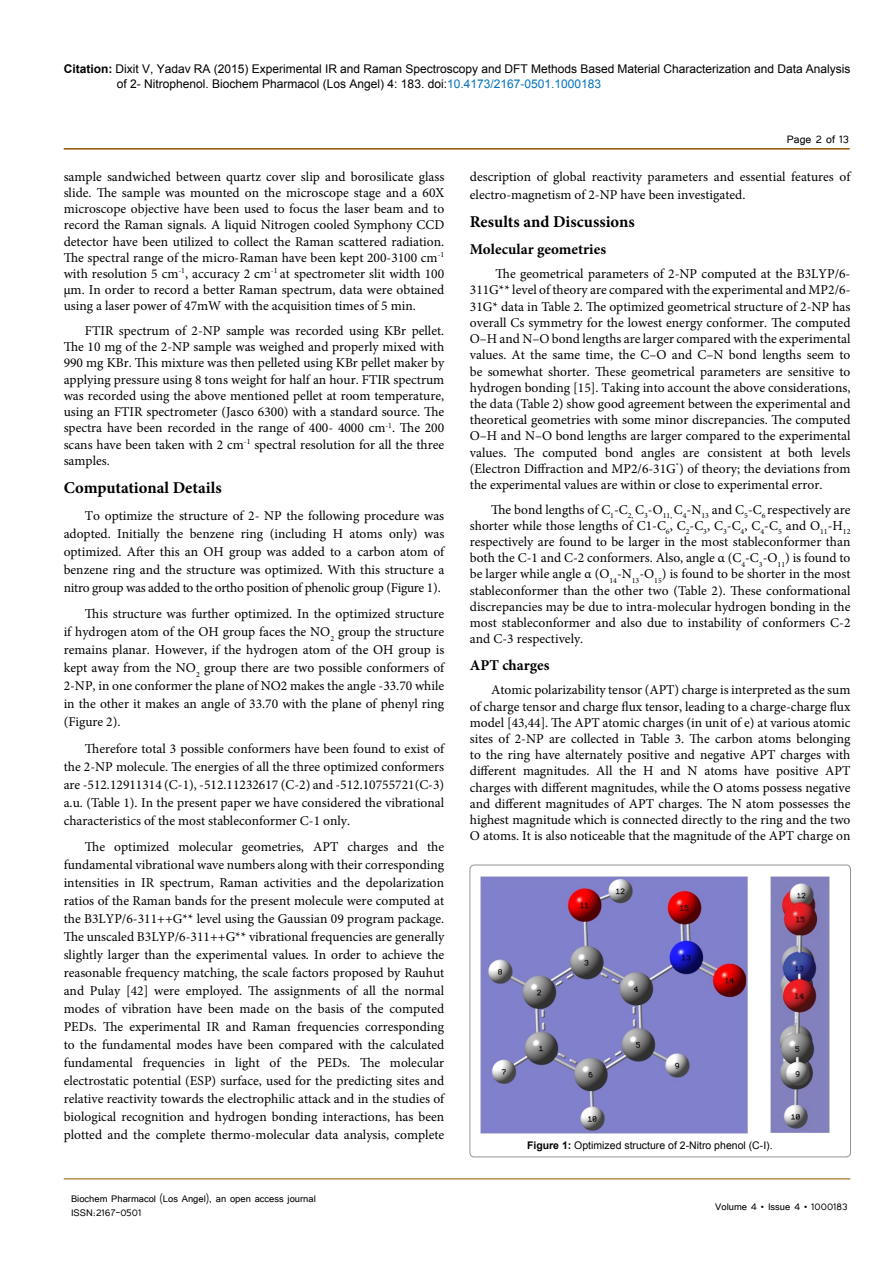
<style>
.page{position:relative;width:893px;height:1263px;background:#fff}
.page>*{position:absolute;margin:0;border:0;box-sizing:border-box;transform-origin:0 0}
.t1{font:700 16.5px "Minion Pro";color:#000}
.t2{font:700 15px "Minion Pro";color:#000}
.t3{font:13.5px/16.2px "Minion Pro";color:#000;text-align:justify}
.t4{font:13.5px "Tunga";color:#000}
.t5{font:12px/15px "Arial";color:#000}
.t6{font:12px/14.4px "Tunga";color:#000}
.t7{font:10.5px "Arial";color:#000}
.s1{font-weight:700}
.s2{color:#0072bc}
</style>
<div class="page">
<hr style="left:64px;top:148px;width:786px;height:2px;background:#905501">
<hr style="left:64px;top:1179px;width:786px;height:1px;background:#905501">
<img style="left:480px;top:876px;width:350px;height:257px">
<img style="left:769px;top:876px;width:60px;height:257px">
<div style="left:470px;top:865px;width:380px;height:292px;border:1px solid #939598;border-radius:4px"></div>
<p class="t5" style="left:117px;top:61px;width:735px;text-indent:-53px"><span class="s1">Citation:</span> Dixit V, Yadav RA (2015) Experimental IR and Raman Spectroscopy and DFT Methods Based Material Characterization and Data Analysis of 2- Nitrophenol. Biochem Pharmacol (Los Angel) 4: 183. doi:<span class="s2">10.4173/2167-0501.1000183</span></p>
<p class="t3" style="left:64px;top:168px;width:382px">sample sandwiched between quartz cover slip and borosilicate glass slide. The sample was mounted on the microscope stage and a 60X microscope objective have been used to focus the laser beam and to record the Raman signals. A liquid Nitrogen cooled Symphony CCD detector have been utilized to collect the Raman scattered radiation.<br>The spectral range of the micro-Raman have been kept 200-3100 cm<sup>-1 </sup>with resolution 5 cm<sup>-1</sup>, accuracy 2 cm<sup>-1</sup> at spectrometer slit width 100 µm. In order to record a better Raman spectrum, data were obtained using a laser power of 47mW with the acquisition times of 5 min.</p>
<p class="t3" style="left:64px;top:323px;width:382px;text-indent:21px">FTIR spectrum of 2-NP sample was recorded using KBr pellet.<br>The 10 mg of the 2-NP sample was weighed and properly mixed with 990 mg KBr. This mixture was then pelleted using KBr pellet maker by applying pressure using 8 tons weight for half an hour. FTIR spectrum was recorded using the above mentioned pellet at room temperature, using an FTIR spectrometer (Jasco 6300) with a standard source. The spectra have been recorded in the range of 400- 4000 cm<sup>-1</sup>. The 200 scans have been taken with 2 cm<sup>-1</sup> spectral resolution for all the three samples.</p>
<p class="t1" style="left:64px;top:476px;width:160px">Computational Details</p>
<p class="t3" style="left:64px;top:506px;width:382px;line-height:18px;text-indent:21px">To optimize the structure of 2- NP the following procedure was adopted. Initially the benzene ring (including H atoms only) was optimized. After this an OH group was added to a carbon atom of benzene ring and the structure was optimized. With this structure a nitro group was added to the ortho position of phenolic group (Figure 1).</p>
<p class="t3" style="left:64px;top:605px;width:382px;line-height:18px;text-indent:21px">This structure was further optimized. In the optimized structure if hydrogen atom of the OH group faces the NO<sub>2</sub> group the structure remains planar. However, if the hydrogen atom of the OH group is kept away from the NO<sub>2</sub> group there are two possible conformers of 2-NP, in one conformer the plane of NO2 makes the angle -33.70 while in the other it makes an angle of 33.70 with the plane of phenyl ring (Figure 2).</p>
<p class="t3" style="left:64px;top:739px;width:382px;line-height:18px;text-indent:21px">Therefore total 3 possible conformers have been found to exist of the 2-NP molecule. The energies of all the three optimized conformers are -512.12911314 (C-1), -512.11232617 (C-2) and -512.10755721(C-3) a.u. (Table 1). In the present paper we have considered the vibrational characteristics of the most stableconformer C-1 only.</p>
<p class="t3" style="left:64px;top:838px;width:382px;line-height:18px;text-indent:21px">The optimized molecular geometries, APT charges and the fundamental vibrational wave numbers along with their corresponding intensities in IR spectrum, Raman activities and the depolarization ratios of the Raman bands for the present molecule were computed at the B3LYP/6-311++G** level using the Gaussian 09 program package.<br>The unscaled B3LYP/6-311++G** vibrational frequencies are generally slightly larger than the experimental values. In order to achieve the reasonable frequency matching, the scale factors proposed by Rauhut and Pulay [42] were employed. The assignments of all the normal modes of vibration have been made on the basis of the computed PEDs. The experimental IR and Raman frequencies corresponding to the fundamental modes have been compared with the calculated fundamental frequencies in light of the PEDs. The molecular electrostatic potential (ESP) surface, used for the predicting sites and relative reactivity towards the electrophilic attack and in the studies of biological recognition and hydrogen bonding interactions, has been plotted and the complete thermo-molecular data analysis, complete</p>
<p class="t6" style="left:71px;top:1190px;width:246px">Biochem Pharmacol (Los Angel), an open access journal<br>ISSN:2167-0501</p>
<p class="t4" style="left:787px;top:131px;width:64px">Page 2 of 13</p>
<p class="t3" style="left:470px;top:167px;width:382px;line-height:18px">description of global reactivity parameters and essential features of electro-magnetism of 2-NP have been investigated.</p>
<p class="t1" style="left:470px;top:210px;width:166px">Results and Discussions</p>
<p class="t2" style="left:470px;top:238px;width:138px">Molecular geometries</p>
<p class="t3" style="left:470px;top:266px;width:382px;text-indent:26px">The geometrical parameters of 2-NP computed at the B3LYP/6- 311G** level of theory are compared with the experimental and MP2/6- 31G* data in Table 2. The optimized geometrical structure of 2-NP has overall Cs symmetry for the lowest energy conformer. The computed O–H and N–O bond lengths are larger compared with the experimental values. At the same time, the C–O and C–N bond lengths seem to be somewhat shorter. These geometrical parameters are sensitive to hydrogen bonding [15]. Taking into account the above considerations, the data (Table 2) show good agreement between the experimental and theoretical geometries with some minor discrepancies. The computed O–H and N–O bond lengths are larger compared to the experimental values. The computed bond angles are consistent at both levels (Electron Diffraction and MP2/6-31G<sup>*</sup>) of theory; the deviations from the experimental values are within or close to experimental error.</p>
<p class="t3" style="left:470px;top:501px;width:382px;text-indent:21px">The bond lengths of C<sub>1</sub>-C<sub>2,</sub> C<sub>3</sub>-O<sub>11,</sub> C<sub>4</sub>-N<sub>13</sub> and C<sub>5</sub>-C<sub>6</sub> respectively are shorter while those lengths of C1-C<sub>6</sub>, C<sub>2</sub>-C<sub>3</sub>, C<sub>3</sub>-C<sub>4</sub>, C<sub>4</sub>-C<sub>5</sub> and O<sub>11</sub>-H<sub>12 </sub>respectively are found to be larger in the most stableconformer than both the C-1 and C-2 conformers. Also, angle α (C<sub>4</sub>-C<sub>3</sub>-O<sub>11</sub>) is found to be larger while angle α (O<sub>14</sub>-N<sub>13</sub>-O<sub>15</sub>) is found to be shorter in the most stableconformer than the other two (Table 2). These conformational discrepancies may be due to intra-molecular hydrogen bonding in the most stableconformer and also due to instability of conformers C-2 and C-3 respectively.</p>
<p class="t2" style="left:470px;top:654px;width:81px">APT charges</p>
<p class="t3" style="left:470px;top:682px;width:382px;text-indent:21px">Atomic polarizability tensor (APT) charge is interpreted as the sum of charge tensor and charge flux tensor, leading to a charge-charge flux model [43,44]. The APT atomic charges (in unit of e) at various atomic sites of 2-NP are collected in Table 3. The carbon atoms belonging to the ring have alternately positive and negative APT charges with different magnitudes. All the H and N atoms have positive APT charges with different magnitudes, while the O atoms possess negative and different magnitudes of APT charges. The N atom possesses the highest magnitude which is connected directly to the ring and the two O atoms. It is also noticeable that the magnitude of the APT charge on</p>
<p class="t7" style="left:527px;top:1139px;width:247px"><span class="s1">Figure 1:</span> Optimized structure of 2-Nitro phenol (C-I).</p>
<p class="t6" style="left:715px;top:1199px;width:134px">Volume 4 • Issue 4 • 1000183</p>
</div>
